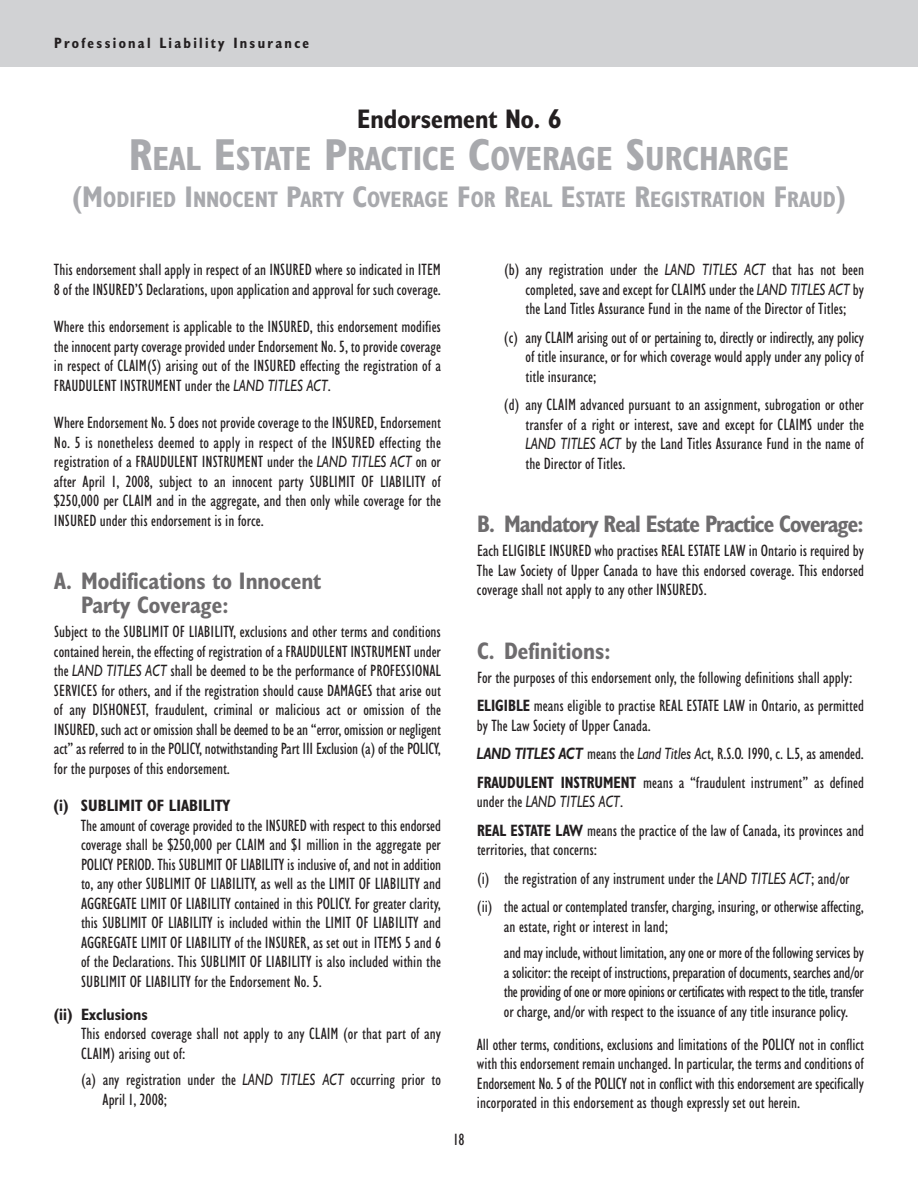
<style>
.page{position:relative;width:918px;height:1188px;background:#fff}
.page>*{position:absolute;margin:0;border:0;box-sizing:border-box;transform-origin:0 0}
.t1{font:700 condensed 33.75px "Humanist 521 BT";color:#a8a9ad}
.t2{font:700 condensed 27px "Humanist 521 BT";color:#231f20}
.t3{font:700 condensed 24px/24px "Humanist 521 BT";color:#6e6c6e}
.t4{font:700 condensed 24px "Humanist 521 BT";letter-spacing:-.035em;color:#6e6c6e}
.t5{font:700 condensed 22.5px "Humanist 521 BT";color:#a8a9ad}
.t6{font:condensed 16.5px/19.5px "Humanist 521 BT";color:#231f20;text-align:justify}
.t7{font:700 condensed 16.5px "Humanist 521 BT";color:#231f20}
.t8{font:700 condensed 15px "Humanist 521 BT";letter-spacing:.155em;color:#231f20}
.s1{font-size:45px}
.s2{font-size:30px}
.s3{font-style:italic;font-stretch:normal}
.s4{font-weight:700}
.s5{font-weight:700;font-style:italic;font-stretch:normal}
</style>
<div class="page">
<div style="left:0;top:0;width:918px;height:67px;background:#d1d2d4"></div>
<p class="t8" style="left:54px;top:38px;width:257px">Professional Liability Insurance</p>
<h2 class="t2" style="left:357px;top:109px;width:206px">Endorsement No. 6</h2>
<h1 class="t1" style="left:129px;top:147px;width:662px"><span class="s1">R</span>EAL <span class="s1">E</span>STATE <span class="s1">P</span>RACTICE <span class="s1">C</span>OVERAGE <span class="s1">S</span>URCHARGE</h1>
<h3 class="t5" style="left:73px;top:192px;width:774px"><span class="s2">(M</span>ODIFIED <span class="s2">I</span>NNOCENT <span class="s2">P</span>ARTY <span class="s2">C</span>OVERAGE <span class="s2">F</span>OR <span class="s2">R</span>EAL <span class="s2">E</span>STATE <span class="s2">R</span>EGISTRATION <span class="s2">F</span>RAUD<span class="s2">)</span></h3>
<p class="t6" style="left:54px;top:262px;width:388px">This endorsement shall apply in respect of an INSURED where so indicated in ITEM<br>8 of the INSURED’S Declarations, upon application and approval for such coverage.</p>
<p class="t6" style="left:54px;top:319px;width:389px">Where this endorsement is applicable to the INSURED, this endorsement modifies the innocent party coverage provided under Endorsement No. 5, to provide coverage in respect of CLAIM(S) arising out of the INSURED effecting the registration of a FRAUDULENT INSTRUMENT under the <span class="s3">LAND TITLES ACT</span>.</p>
<p class="t6" style="left:54px;top:415px;width:389px">Where Endorsement No. 5 does not provide coverage to the INSURED, Endorsement No. 5 is nonetheless deemed to apply in respect of the INSURED effecting the registration of a FRAUDULENT INSTRUMENT under the <span class="s3">LAND TITLES ACT</span> on or after April 1, 2008, subject to an innocent party SUBLIMIT OF LIABILITY of $250,000 per CLAIM and in the aggregate, and then only while coverage for the INSURED under this endorsement is in force.</p>
<h3 class="t3" style="left:81px;top:572px;width:242px;text-indent:-27px">A. Modifications to Innocent<br>Party Coverage:</h3>
<p class="t6" style="left:54px;top:624px;width:389px">Subject to the SUBLIMIT OF LIABILITY, exclusions and other terms and conditions contained herein, the effecting of registration of a FRAUDULENT INSTRUMENT under the <span class="s3">LAND TITLES ACT</span> shall be deemed to be the performance of PROFESSIONAL SERVICES for others, and if the registration should cause DAMAGES that arise out of any DISHONEST, fraudulent, criminal or malicious act or omission of the INSURED, such act or omission shall be deemed to be an “error, omission or negligent act” as referred to in the POLICY, notwithstanding Part III Exclusion (a) of the POLICY, for the purposes of this endorsement.</p>
<p class="t7" style="left:54px;top:800px;width:178px">(i) SUBLIMIT OF LIABILITY</p>
<p class="t6" style="left:81px;top:817px;width:362px">The amount of coverage provided to the INSURED with respect to this endorsed coverage shall be $250,000 per CLAIM and $1 million in the aggregate per POLICY PERIOD. This SUBLIMIT OF LIABILITY is inclusive of, and not in addition to, any other SUBLIMIT OF LIABILITY, as well as the LIMIT OF LIABILITY and AGGREGATE LIMIT OF LIABILITY contained in this POLICY. For greater clarity, this SUBLIMIT OF LIABILITY is included within the LIMIT OF LIABILITY and AGGREGATE LIMIT OF LIABILITY of the INSURER, as set out in ITEMS 5 and 6 of the Declarations. This SUBLIMIT OF LIABILITY is also included within the SUBLIMIT OF LIABILITY for the Endorsement No. 5.</p>
<p class="t7" style="left:54px;top:1009px;width:95px">(ii) Exclusions</p>
<p class="t6" style="left:81px;top:1026px;width:362px">This endorsed coverage shall not apply to any CLAIM (or that part of any<br>CLAIM) arising out of:</p>
<p class="t6" style="left:103px;top:1072px;width:340px;text-indent:-22px">(a) any registration under the <span class="s3">LAND TITLES ACT</span> occurring prior to<br>April 1, 2008;</p>
<p class="t6" style="left:526px;top:262px;width:340px;text-indent:-22px">(b) any registration under the <span class="s3">LAND TITLES ACT</span> that has not been completed, save and except for CLAIMS under the <span class="s3">LAND TITLES ACT</span> by the Land Titles Assurance Fund in the name of the Director of Titles;</p>
<p class="t6" style="left:526px;top:329px;width:340px;text-indent:-22px">(c) any CLAIM arising out of or pertaining to, directly or indirectly, any policy of title insurance, or for which coverage would apply under any policy of title insurance;</p>
<p class="t6" style="left:526px;top:397px;width:340px;text-indent:-22px">(d) any CLAIM advanced pursuant to an assignment, subrogation or other transfer of a right or interest, save and except for CLAIMS under the <span class="s3">LAND TITLES ACT</span> by the Land Titles Assurance Fund in the name of the Director of Titles.</p>
<h3 class="t4" style="left:477px;top:516px;width:388px">B. Mandatory Real Estate Practice Coverage:</h3>
<p class="t6" style="left:477px;top:543px;width:389px">Each ELIGIBLE INSURED who practises REAL ESTATE LAW in Ontario is required by The Law Society of Upper Canada to have this endorsed coverage. This endorsed coverage shall not apply to any other INSUREDS.</p>
<p class="t6" style="left:454px;top:1132px;width:12px">18</p>
<h3 class="t3" style="left:477px;top:641px;width:135px">C. Definitions:</h3>
<p class="t6" style="left:477px;top:665px;width:389px;line-height:28.5px">For the purposes of this endorsement only, the following definitions shall apply:<br><span class="s4">ELIGIBLE</span> means eligible to practise REAL ESTATE LAW in Ontario, as permitted</p>
<p class="t6" style="left:477px;top:713px;width:389px;line-height:28.5px;text-align:left">by The Law Society of Upper Canada.<br><span class="s5">LAND TITLES ACT</span> means the <span class="s3">Land Titles Ac</span>t, R.S.O. 1990, c. L.5, as amended.<br><span class="s4">FRAUDULENT INSTRUMENT</span> means a “fraudulent instrument” as defined</p>
<p class="t6" style="left:477px;top:789px;width:389px;line-height:28.5px">under the <span class="s3">LAND TITLES ACT</span>.<br><span class="s4">REAL ESTATE LAW</span> means the practice of the law of Canada, its provinces and</p>
<p class="t6" style="left:477px;top:837px;width:388px;line-height:28.5px;text-align:left">territories, that concerns:<br>(i) the registration of any instrument under the <span class="s3">LAND TITLES ACT</span>; and/or (ii) the actual or contemplated transfer, charging, insuring, or otherwise affecting,</p>
<p class="t6" style="left:504px;top:915px;width:362px;line-height:26.2px">an estate, right or interest in land;<br>and may include, without limitation, any one or more of the following services by</p>
<p class="t6" style="left:504px;top:964px;width:361px">a solicitor: the receipt of instructions, preparation of documents, searches and/or the providing of one or more opinions or certificates with respect to the title, transfer or charge, and/or with respect to the issuance of any title insurance policy.</p>
<p class="t6" style="left:477px;top:1036px;width:389px">All other terms, conditions, exclusions and limitations of the POLICY not in conflict with this endorsement remain unchanged. In particular, the terms and conditions of Endorsement No. 5 of the POLICY not in conflict with this endorsement are specifically incorporated in this endorsement as though expressly set out herein.</p>
</div>
